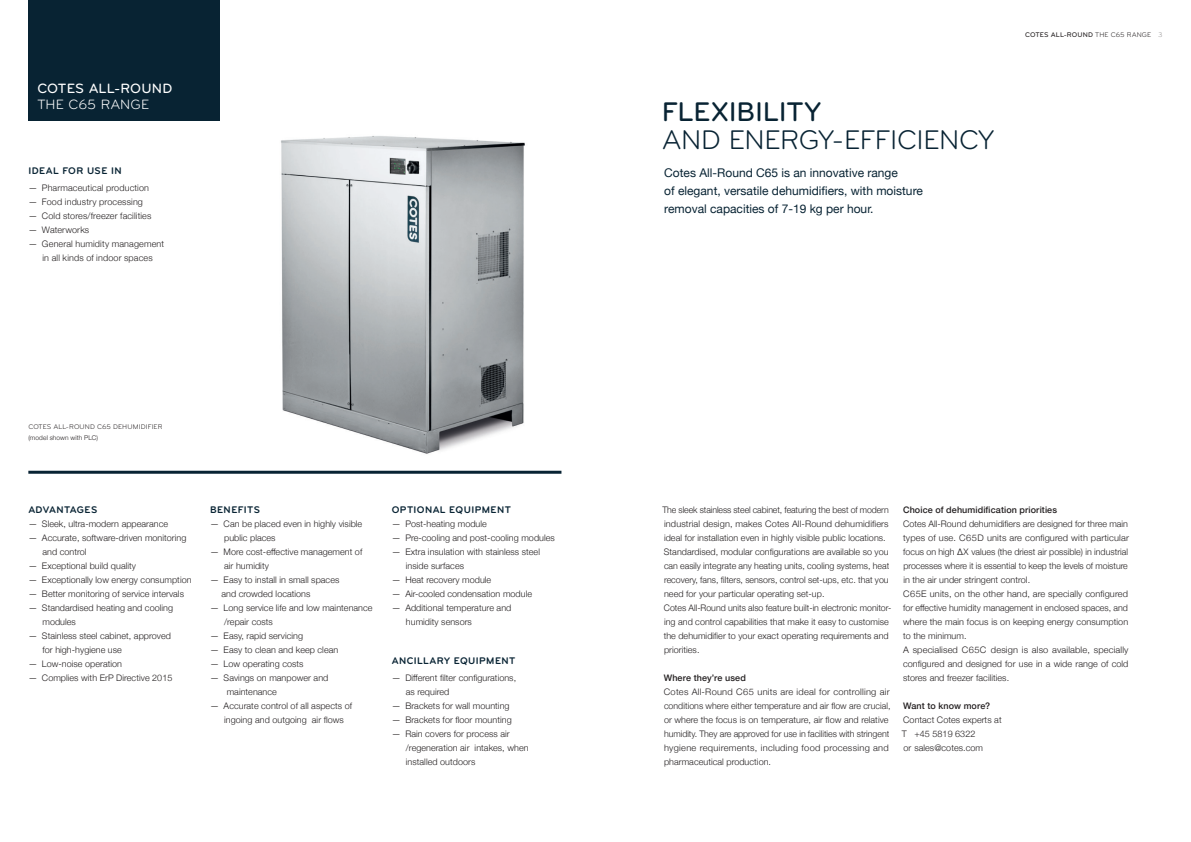
<style>
.page{position:relative;width:1191px;height:842px;background:#fff}
.page>*{position:absolute;margin:0;border:0;box-sizing:border-box;transform-origin:0 0}
.COTES_Headline_36{font:28px "Bryant";letter-spacing:-.015em;color:#082333}
.COTES_Headline_36-2{font:500 28px "Bryant";letter-spacing:-.005em;color:#082333}
.COTES_Headline_14{font:14px "Bryant Medium Alternate";letter-spacing:.01em;color:#fff}
.COTES_Headline_14-2{font:14px "Bryant Regular Alternate";letter-spacing:.005em;color:#fff}
.COTES_Excerpts_Regul{font:12px/18px "Helvetica Neue";color:#082333}
.COTES_Main_Text_Ligh{font:10px "Bryant Bold Alternate";letter-spacing:.04em;color:#082333}
.COTES_Main_Text_Ligh-2{font:300 9px/14px "Helvetica Neue";letter-spacing:.005em;color:#231f20}
.COTES_Header_Medium{font:300 9px/14px "Helvetica Neue";letter-spacing:.005em;color:#231f20;text-align:justify}
.COTES_Header_Medium-2{font:500 9px "Helvetica Neue";letter-spacing:.01em;color:#231f20}
.COTES_Page_Info_-_Re{font:7px "Bryant";letter-spacing:.02em;color:#231f20}
.COTES_Page_Info_-_Me{font:500 7px "Bryant";letter-spacing:.02em;color:#231f20}
.COTES_Page_Info_-_Re-2{font:300 6.5px "Helvetica Neue";letter-spacing:.025em;color:#231f20}
.s1{font-weight:400}
.s2{font-weight:300}
</style>
<div class="page">
<img style="left:92px;top:136px;width:470px;height:338px">
<hr style="left:28px;top:471px;width:533px;height:3px;background:#082333">
<div style="left:28px;top:0;width:192px;height:121px;background:#082333"></div>
<p class="COTES_Headline_14" style="left:37px;top:79px;width:137px">COTES ALL-ROUND</p>
<p class="COTES_Headline_14-2" style="left:37px;top:96px;width:113px">THE C65 RANGE</p>
<p class="COTES_Main_Text_Ligh" style="left:28px;top:164px;width:95px">IDEAL FOR USE IN</p>
<p class="COTES_Main_Text_Ligh-2" style="left:28px;top:180px;width:122px">— Pharmaceutical production</p>
<p class="COTES_Main_Text_Ligh-2" style="left:28px;top:194px;width:116px">— Food industry processing</p>
<p class="COTES_Main_Text_Ligh-2" style="left:28px;top:208px;width:125px">— Cold stores/freezer facilities</p>
<p class="COTES_Main_Text_Ligh-2" style="left:28px;top:222px;width:62px">— Waterworks</p>
<p class="COTES_Main_Text_Ligh-2" style="left:28px;top:236px;width:137px;text-align:center">— General humidity management in all kinds of indoor spaces</p>
<p class="COTES_Page_Info_-_Re" style="left:28px;top:422px;width:136px">COTES ALL-ROUND C65 DEHUMIDIFIER</p>
<p class="COTES_Page_Info_-_Re-2" style="left:28px;top:432px;width:71px">(model shown with PLC)</p>
<p class="COTES_Main_Text_Ligh" style="left:28px;top:503px;width:70px">ADVANTAGES</p>
<p class="COTES_Main_Text_Ligh-2" style="left:28px;top:516px;width:141px">— Sleek, ultra-modern appearance</p>
<p class="COTES_Main_Text_Ligh-2" style="left:42px;top:530px;width:145px;text-indent:-14px">— Accurate, software-driven monitoring and control</p>
<p class="COTES_Main_Text_Ligh-2" style="left:28px;top:558px;width:109px">— Exceptional build quality</p>
<p class="COTES_Main_Text_Ligh-2" style="left:28px;top:572px;width:165px">— Exceptionally low energy consumption</p>
<p class="COTES_Main_Text_Ligh-2" style="left:28px;top:586px;width:157px">— Better monitoring of service intervals</p>
<p class="COTES_Main_Text_Ligh-2" style="left:42px;top:600px;width:132px;text-indent:-14px">— Standardised heating and cooling modules</p>
<p class="COTES_Main_Text_Ligh-2" style="left:42px;top:628px;width:130px;text-indent:-14px">— Stainless steel cabinet, approved for high-hygiene use</p>
<p class="COTES_Main_Text_Ligh-2" style="left:28px;top:656px;width:95px">— Low-noise operation</p>
<p class="COTES_Main_Text_Ligh-2" style="left:28px;top:670px;width:146px">— Complies with ErP Directive 2015</p>
<p class="COTES_Main_Text_Ligh" style="left:210px;top:503px;width:51px">BENEFITS</p>
<p class="COTES_Main_Text_Ligh-2" style="left:224px;top:516px;width:140px;text-indent:-14px">— Can be placed even in highly visible public places</p>
<p class="COTES_Main_Text_Ligh-2" style="left:224px;top:544px;width:140px;text-indent:-14px">— More cost-effective management of air humidity</p>
<p class="COTES_Main_Text_Ligh-2" style="left:221px;top:572px;width:119px;text-indent:-11px">— Easy to install in small spaces and crowded locations</p>
<p class="COTES_Main_Text_Ligh-2" style="left:224px;top:600px;width:150px;text-indent:-14px">— Long service life and low maintenance /repair costs</p>
<p class="COTES_Main_Text_Ligh-2" style="left:210px;top:628px;width:95px">— Easy, rapid servicing</p>
<p class="COTES_Main_Text_Ligh-2" style="left:210px;top:642px;width:130px">— Easy to clean and keep clean</p>
<p class="COTES_Main_Text_Ligh-2" style="left:210px;top:656px;width:95px">— Low operating costs</p>
<p class="COTES_Main_Text_Ligh-2" style="left:227px;top:670px;width:103px;text-indent:-17px">— Savings on manpower and maintenance</p>
<p class="COTES_Main_Text_Ligh-2" style="left:224px;top:698px;width:129px;text-indent:-14px">— Accurate control of all aspects of ingoing and outgoing air flows</p>
<p class="COTES_Main_Text_Ligh" style="left:392px;top:503px;width:121px">OPTIONAL EQUIPMENT</p>
<p class="COTES_Main_Text_Ligh-2" style="left:392px;top:516px;width:97px">— Post-heating module</p>
<p class="COTES_Main_Text_Ligh-2" style="left:392px;top:530px;width:165px">— Pre-cooling and post-cooling modules</p>
<p class="COTES_Main_Text_Ligh-2" style="left:406px;top:544px;width:136px;text-indent:-14px">— Extra insulation with stainless steel inside surfaces</p>
<p class="COTES_Main_Text_Ligh-2" style="left:392px;top:572px;width:101px">— Heat recovery module</p>
<p class="COTES_Main_Text_Ligh-2" style="left:392px;top:586px;width:142px">— Air-cooled condensation module</p>
<p class="COTES_Main_Text_Ligh-2" style="left:392px;top:600px;width:121px">— Additional temperature and</p>
<p class="COTES_Main_Text_Ligh-2" style="left:406px;top:614px;width:67px">humidity sensors</p>
<p class="COTES_Main_Text_Ligh" style="left:392px;top:654px;width:125px">ANCILLARY EQUIPMENT</p>
<p class="COTES_Main_Text_Ligh-2" style="left:406px;top:670px;width:112px;text-indent:-14px">— Different filter configurations, as required</p>
<p class="COTES_Main_Text_Ligh-2" style="left:392px;top:698px;width:119px">— Brackets for wall mounting</p>
<p class="COTES_Main_Text_Ligh-2" style="left:392px;top:712px;width:121px">— Brackets for floor mounting</p>
<p class="COTES_Main_Text_Ligh-2" style="left:406px;top:726px;width:124px;text-indent:-14px">— Rain covers for process air /regeneration air intakes, when installed outdoors</p>
<p class="COTES_Headline_36-2" style="left:661px;top:94px;width:161px">FLEXIBILITY</p>
<p class="COTES_Headline_36" style="left:661px;top:123px;width:334px">AND ENERGY-EFFICIENCY</p>
<p class="COTES_Excerpts_Regul" style="left:664px;top:164px;width:260px">Cotes All-Round C65 is an innovative range<br>of elegant, versatile dehumidifiers, with moisture removal capacities of 7-19 kg per hour.</p>
<p class="COTES_Page_Info_-_Me" style="left:1025px;top:30px;width:139px">COTES ALL-ROUND <span class="s1">THE C65 RANGE</span> <span class="s2">3</span></p>
<p class="COTES_Main_Text_Ligh-2" style="left:662px;top:502px;width:228px;text-align:justify">The sleek stainless steel cabinet, featuring the best of modern industrial design, makes Cotes All-Round dehumidifiers ideal for installation even in highly visible public locations.</p>
<p class="COTES_Main_Text_Ligh-2" style="left:664px;top:544px;width:227px;text-align:justify">Standardised, modular configurations are available so you can easily integrate any heating units, cooling systems, heat recovery, fans, filters, sensors, control set-ups, etc. that you need for your particular operating set-up.</p>
<p class="COTES_Main_Text_Ligh-2" style="left:663px;top:600px;width:229px">Cotes All-Round units also feature built-in electronic monitor&shy;ing and control capabilities that make it easy to customise the dehumidifier to your exact operating requirements and priorities.</p>
<p class="COTES_Header_Medium-2" style="left:663px;top:670px;width:84px">Where they’re used</p>
<p class="COTES_Main_Text_Ligh-2" style="left:664px;top:684px;width:228px">Cotes All-Round C65 units are ideal for controlling air conditions where either temperature and air flow are crucial, or where the focus is on temperature, air flow and relative humidity. They are approved for use in facilities with stringent hygiene requirements, including food processing and pharmaceutical production.</p>
<p class="COTES_Header_Medium-2" style="left:903px;top:502px;width:156px">Choice of dehumidification priorities</p>
<p class="COTES_Main_Text_Ligh-2" style="left:903px;top:516px;width:227px;text-align:justify">Cotes All-Round dehumidifiers are designed for three main types of use. C65D units are configured with particular focus on high ΔX values (the driest air possible) in industrial processes where it is essential to keep the levels of moisture in the air under stringent control.</p>
<p class="COTES_Main_Text_Ligh-2" style="left:903px;top:586px;width:227px;text-align:justify">C65E units, on the other hand, are specially configured for effective humidity management in enclosed spaces, and where the main focus is on keeping energy consumption to the minimum.</p>
<p class="COTES_Header_Medium" style="left:903px;top:642px;width:227px">A specialised C65C design is also available, specially configured and designed for use in a wide range of cold stores and freezer facilities.</p>
<p class="COTES_Header_Medium-2" style="left:903px;top:698px;width:89px">Want to know more?</p>
<p class="COTES_Main_Text_Ligh-2" style="left:903px;top:712px;width:100px">Contact Cotes experts at</p>
<p class="COTES_Main_Text_Ligh-2" style="left:902px;top:726px;width:75px">T +45 5819 6322</p>
<p class="COTES_Main_Text_Ligh-2" style="left:903px;top:740px;width:81px">or sales@cotes.com</p>
</div>
